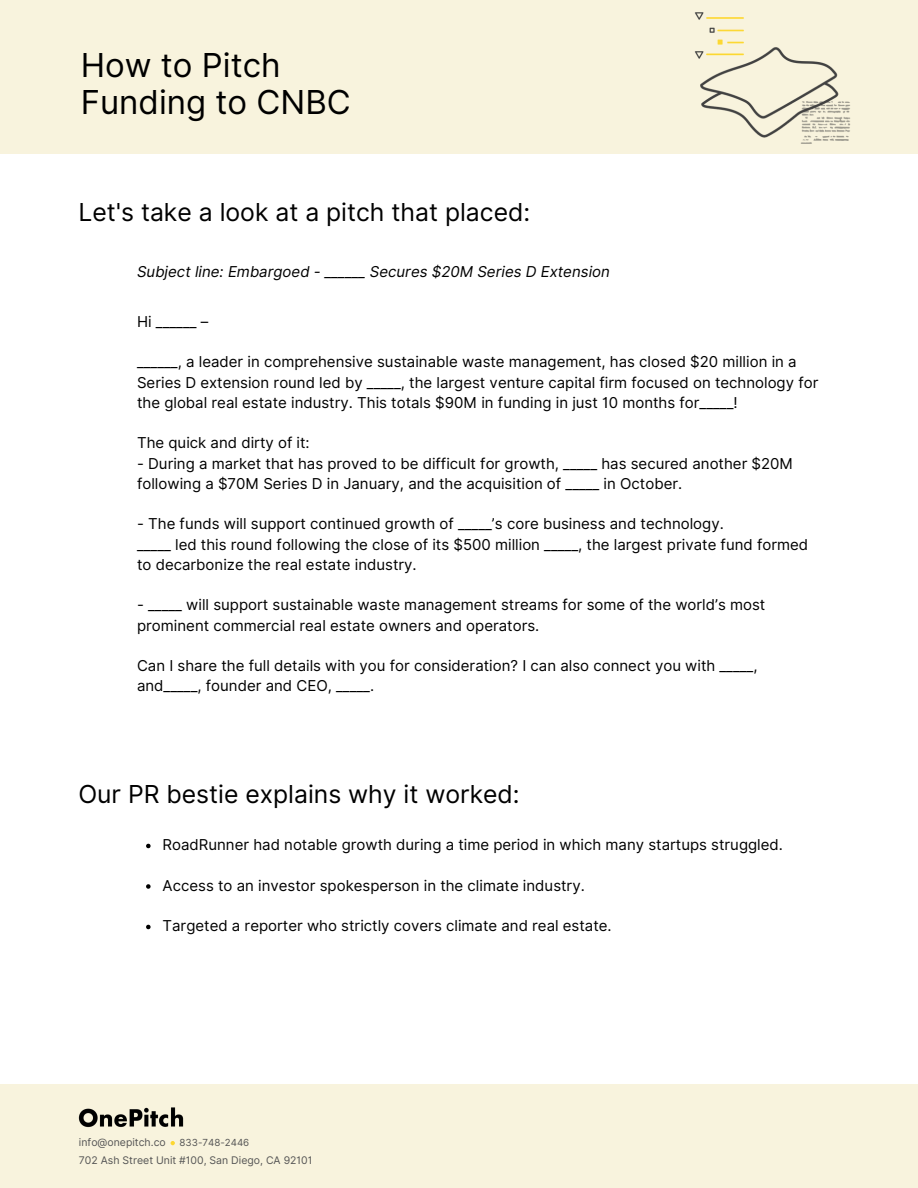
<style>
.page{position:relative;width:918px;height:1188px;background:#fff}
.page>*{position:absolute;margin:0;border:0;box-sizing:border-box;transform-origin:0 0}
.t1{font:33px "Inter";color:#000}
.t2{font:24.75px "Inter";color:#000}
.t3{font:15px/20.2px "Inter";color:#000}
.t4{font:italic 15px "Inter";color:#000}
.t5{font:10.5px "Inter";color:#545454}
.t6{font:9.75px "Inter";color:#545454}
</style>
<div class="page">
<div style="left:0;top:0;width:918px;height:154px;background:#f8f3dd"></div>
<div style="left:0;top:1085px;width:918px;height:103px;background:#f8f3dd"></div>
<img style="left:78px;top:1107px;width:105px;height:20px">
<svg style="left:171px;top:1141px;width:4px;height:4px"></svg>
<svg style="left:146px;top:844px;width:5px;height:4px"></svg>
<svg style="left:146px;top:884px;width:5px;height:5px"></svg>
<svg style="left:146px;top:925px;width:5px;height:4px"></svg>
<img style="left:694px;top:12px;width:157px;height:132px">
<p class="t1" style="left:81px;top:45px;width:201px">How to Pitch</p>
<p class="t1" style="left:81px;top:82px;width:272px">Funding to CNBC</p>
<p class="t2" style="left:78px;top:197px;width:453px">Let's take a look at a pitch that placed:</p>
<p class="t4" style="left:137px;top:263px;width:474px">Subject line: Embargoed - ______ Secures $20M Series D Extension</p>
<p class="t3" style="left:137px;top:311px;width:73px">Hi ______ –</p>
<p class="t3" style="left:137px;top:352px;width:683px">______, a leader in comprehensive sustainable waste management, has closed $20 million in a<br>Series D extension round led by _____, the largest venture capital firm focused on technology for the global real estate industry. This totals $90M in funding in just 10 months for_____!</p>
<p class="t3" style="left:137px;top:433px;width:174px">The quick and dirty of it:</p>
<p class="t3" style="left:137px;top:453px;width:658px">- During a market that has proved to be difficult for growth, _____ has secured another $20M following a $70M Series D in January, and the acquisition of _____ in October.</p>
<p class="t3" style="left:137px;top:514px;width:588px">- The funds will support continued growth of _____’s core business and technology.</p>
<p class="t3" style="left:137px;top:534px;width:673px">_____ led this round following the close of its $500 million _____, the largest private fund formed to decarbonize the real estate industry.</p>
<p class="t3" style="left:137px;top:595px;width:630px">- _____ will support sustainable waste management streams for some of the world’s most prominent commercial real estate owners and operators.</p>
<p class="t3" style="left:137px;top:656px;width:622px">Can I share the full details with you for consideration? I can also connect you with _____, and_____, founder and CEO, _____.</p>
<p class="t2" style="left:78px;top:780px;width:443px">Our PR bestie explains why it worked:</p>
<p class="t3" style="left:163px;top:835px;width:622px">RoadRunner had notable growth during a time period in which many startups struggled.</p>
<p class="t3" style="left:163px;top:875px;width:424px">Access to an investor spokesperson in the climate industry.</p>
<p class="t3" style="left:163px;top:916px;width:451px">Targeted a reporter who strictly covers climate and real estate.</p>
<p class="t5" style="left:79px;top:1136px;width:88px">info@onepitch.co</p>
<p class="t5" style="left:79px;top:1154px;width:235px">702 Ash Street Unit #100, San Diego, CA 92101</p>
<p class="t6" style="left:180px;top:1137px;width:71px">833-748-2446</p>
</div>
